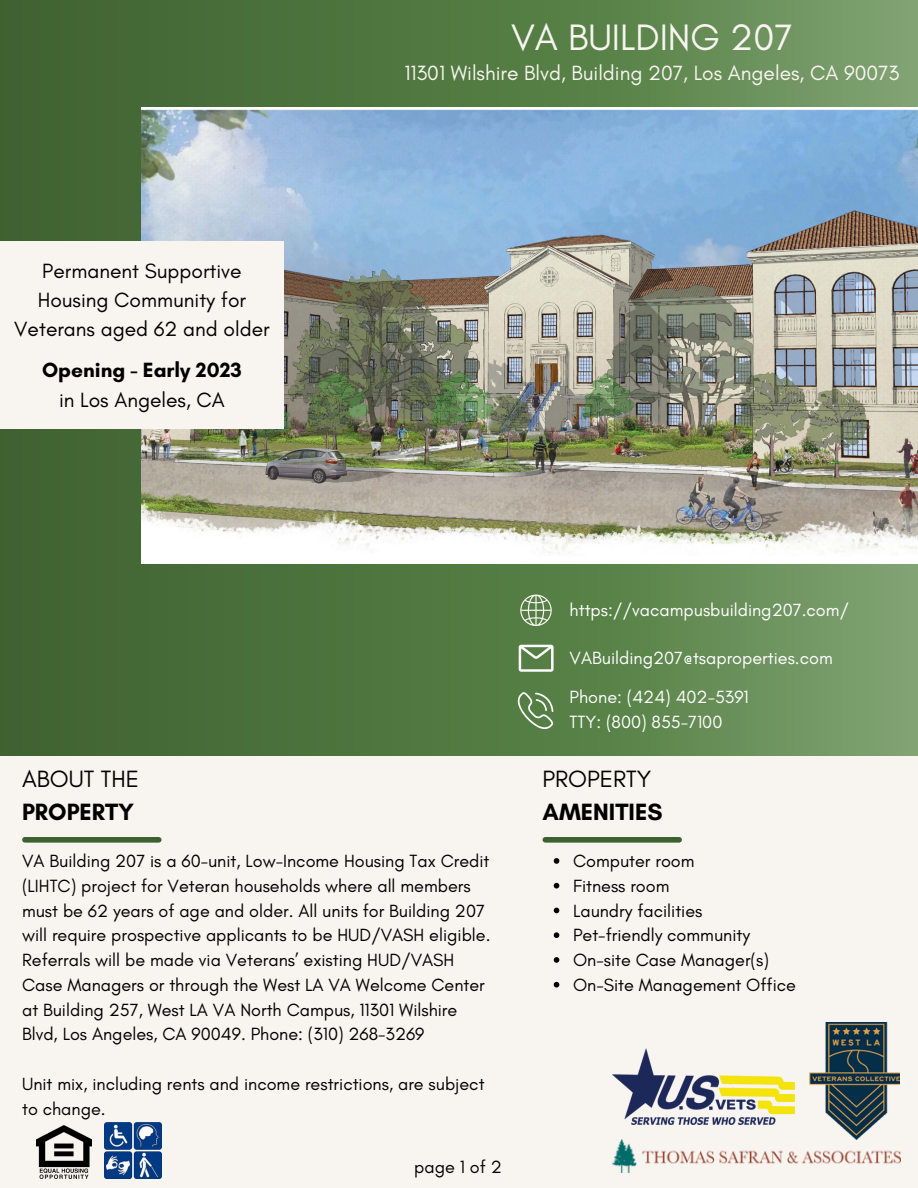
<style>
.page{position:relative;width:918px;height:1188px;background:#f8f5f0}
.page>*{position:absolute;margin:0;border:0;box-sizing:border-box;transform-origin:0 0}
.t1{font:37.5px "Glacial Indifference";color:#f8f5f0}
.t2{font:700 24px "Glacial Indifference";color:#000}
.t3{font:24px "Glacial Indifference";color:#000}
.t4{font:21px/29.2px "Glacial Indifference";color:#000;text-align:center}
.t5{font:21px "Glacial Indifference";color:#f8f5f0}
.t6{font:700 21px "Glacial Indifference";color:#000}
.t7{font:18px/24.8px "Glacial Indifference";color:#000}
.t8{font:18px/24.8px "Glacial Indifference";color:#fff}
</style>
<div class="page">
<div style="left:0;top:0;width:918px;height:755px;background:linear-gradient(to right,#395e2a,#759c66)"></div>
<img style="left:142px;top:107px;width:776px;height:457px">
<div style="left:0;top:241px;width:284px;height:187px;background:#f8f5f0"></div>
<svg style="left:517px;top:691px;width:38px;height:38px"></svg>
<svg style="left:520px;top:594px;width:32px;height:33px"></svg>
<svg style="left:519px;top:645px;width:35px;height:27px"></svg>
<div style="left:25px;top:837px;width:134px;height:6px;background:#3f6131"></div>
<div style="left:545px;top:837px;width:134px;height:6px;background:#3f6131"></div>
<img style="left:105px;top:1122px;width:56px;height:56px">
<img style="left:36px;top:1125px;width:55px;height:53px">
<svg style="left:554px;top:858px;width:5px;height:6px"></svg>
<svg style="left:554px;top:883px;width:5px;height:6px"></svg>
<svg style="left:554px;top:908px;width:5px;height:5px"></svg>
<svg style="left:554px;top:932px;width:5px;height:6px"></svg>
<svg style="left:554px;top:957px;width:5px;height:6px"></svg>
<svg style="left:554px;top:982px;width:5px;height:6px"></svg>
<img style="left:613px;top:1140px;width:288px;height:32px">
<img style="left:810px;top:1022px;width:90px;height:117px">
<img style="left:613px;top:1048px;width:181px;height:77px">
<p class="t4" style="left:14px;top:256px;width:257px">Permanent Supportive<br>Housing Community for<br>Veterans aged 62 and older</p>
<p class="t6" style="left:42px;top:357px;width:201px">Opening - Early 2023</p>
<p class="t4" style="left:59px;top:385px;width:167px">in Los Angeles, CA</p>
<h2 class="t3" style="left:22px;top:764px;width:118px">ABOUT THE</h2>
<h2 class="t2" style="left:22px;top:797px;width:114px">PROPERTY</h2>
<h1 class="t1" style="left:511px;top:14px;width:283px">VA BUILDING 207</h1>
<p class="t5" style="left:404px;top:60px;width:497px">11301 Wilshire Blvd, Building 207, Los Angeles, CA 90073</p>
<p class="t8" style="left:570px;top:597px;width:281px">https://vacampusbuilding207.com/</p>
<p class="t8" style="left:570px;top:645px;width:265px">VABuilding207@tsaproperties.com</p>
<p class="t8" style="left:570px;top:684px;width:181px">Phone: (424) 402-5391<br>TTY: (800) 855-7100</p>
<h2 class="t3" style="left:542px;top:764px;width:110px">PROPERTY</h2>
<h2 class="t2" style="left:542px;top:797px;width:122px">AMENITIES</h2>
<p class="t7" style="left:22px;top:848px;width:470px">VA Building 207 is a 60-unit, Low-Income Housing Tax Credit (LIHTC) project for Veteran households where all members must be 62 years of age and older. All units for Building 207 will require prospective applicants to be HUD/VASH eligible.<br>Referrals will be made via Veterans’ existing HUD/VASH Case Managers or through the West LA VA Welcome Center at Building 257, West LA VA North Campus, 11301 Wilshire Blvd, Los Angeles, CA 90049. Phone: (310) 268-3269</p>
<p class="t7" style="left:22px;top:1071px;width:464px">Unit mix, including rents and income restrictions, are subject to change.</p>
<p class="t7" style="left:414px;top:1154px;width:89px">page 1 of 2</p>
<p class="t7" style="left:573px;top:848px;width:225px">Computer room<br>Fitness room<br>Laundry facilities<br>Pet-friendly community<br>On-site Case Manager(s)<br>On-Site Management Office</p>
</div>
